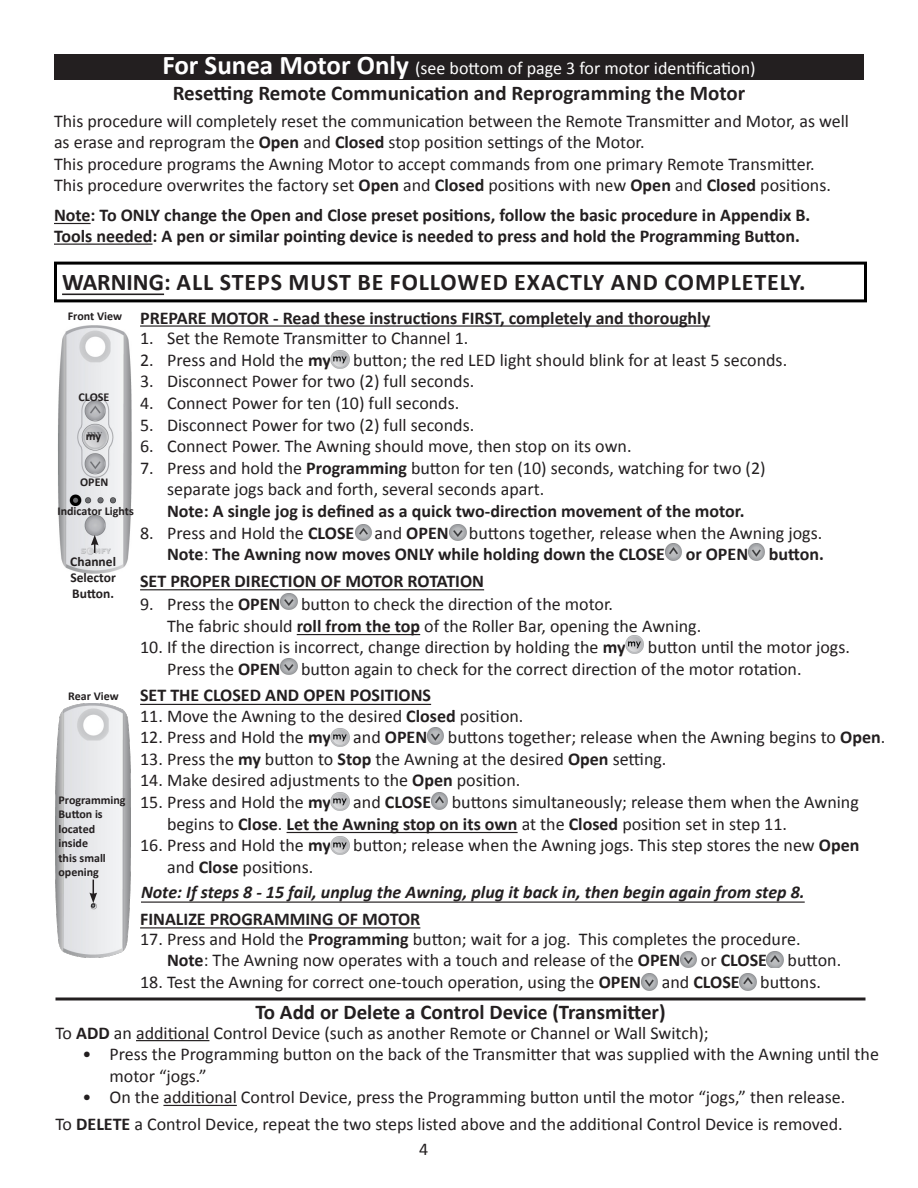
<style>
.page{position:relative;width:918px;height:1188px;background:#fff}
.page>*{position:absolute;margin:0;border:0;box-sizing:border-box;transform-origin:0 0}
.t1{font:700 24px "Calibri";letter-spacing:.04em;color:#231f20}
.Instruction_Header_1{font:700 21px "Calibri";color:#231f20}
.Paragraph_Style_1{font:18px/21.6px "Calibri";color:#231f20}
.t2{font:700 18px/21.6px "Calibri";color:#231f20;text-align:right}
.t3{font:italic 700 18px "Calibri";color:#231f20}
.Paragraph_Style_1-2{font:18px "Calibri";color:#fff}
.Figure_Call_out_text{font:700 13.5px/16.2px "Calibri";color:#231f20;text-align:justify}
.Paragraph_Style_1-3{font:700 12px/14.4px "Calibri";color:#231f20}
.s1{font-weight:700;font-size:27px}
.s2{font-weight:700}
.s3{font-weight:400}
</style>
<div class="page">
<div style="left:54px;top:54px;width:810px;height:25px;background:#231f20"></div>
<hr style="left:54px;top:223px;width:37px;height:1px;background:#231f20">
<hr style="left:54px;top:244px;width:99px;height:1px;background:#231f20">
<hr style="left:136px;top:1040px;width:73px;height:1px;background:#231f20">
<hr style="left:163px;top:1105px;width:74px;height:1px;background:#231f20">
<hr style="left:62px;top:294px;width:102px;height:1px;background:#231f20">
<hr style="left:56px;top:998px;width:810px;height:2px;background:#231f20">
<div style="left:54px;top:262px;width:813px;height:40px;border:3px solid #000"></div>
<img style="left:331px;top:350px;width:18px;height:18px">
<img style="left:665px;top:544px;width:17px;height:16px">
<img style="left:748px;top:544px;width:17px;height:16px">
<hr style="left:297px;top:634px;width:123px;height:1px;background:#231f20">
<img style="left:280px;top:593px;width:17px;height:17px">
<img style="left:626px;top:635px;width:18px;height:18px">
<img style="left:280px;top:658px;width:17px;height:17px">
<hr style="left:287px;top:832px;width:231px;height:1px;background:#231f20">
<img style="left:331px;top:729px;width:18px;height:18px">
<img style="left:427px;top:728px;width:17px;height:16px">
<img style="left:331px;top:792px;width:18px;height:18px">
<img style="left:431px;top:793px;width:17px;height:16px">
<img style="left:331px;top:836px;width:18px;height:18px">
<hr style="left:140px;top:589px;width:344px;height:1px;background:#231f20">
<hr style="left:140px;top:704px;width:291px;height:1px;background:#231f20">
<hr style="left:140px;top:325px;width:570px;height:2px;background:#231f20">
<img style="left:680px;top:951px;width:17px;height:17px">
<img style="left:767px;top:951px;width:17px;height:17px">
<img style="left:641px;top:973px;width:17px;height:17px">
<img style="left:740px;top:974px;width:16px;height:16px">
<hr style="left:140px;top:927px;width:280px;height:1px;background:#231f20">
<hr style="left:141px;top:902px;width:664px;height:1px;background:#231f20">
<img style="left:355px;top:524px;width:17px;height:17px">
<img style="left:450px;top:524px;width:16px;height:17px">
<img style="left:58px;top:325px;width:74px;height:249px">
<img style="left:56px;top:704px;width:75px;height:253px">
<svg style="left:89px;top:880px;width:8px;height:23px"></svg>
<svg style="left:91px;top:535px;width:8px;height:18px"></svg>
<p class="Paragraph_Style_1-2" style="left:162px;top:57px;width:595px"><span class="s1">For Sunea Motor Only</span> (see bottom of page 3 for motor identification)</p>
<p class="Instruction_Header_1" style="left:173px;top:80px;width:574px">Resetting Remote Communication and Reprogramming the Motor</p>
<p class="Paragraph_Style_1" style="left:54px;top:110px;width:797px">This procedure will completely reset the communication between the Remote Transmitter and Motor, as well as erase and reprogram the <span class="s2">Open</span> and <span class="s2">Closed</span> stop position settings of the Motor.</p>
<p class="Paragraph_Style_1" style="left:54px;top:153px;width:762px">This procedure programs the Awning Motor to accept commands from one primary Remote Transmitter.</p>
<p class="Paragraph_Style_1" style="left:54px;top:175px;width:778px">This procedure overwrites the factory set <span class="s2">Open</span> and <span class="s2">Closed</span> positions with new <span class="s2">Open</span> and <span class="s2">Closed</span> positions.</p>
<p class="t2" style="left:54px;top:204px;width:758px">Note: To ONLY change the Open and Close preset positions, follow the basic procedure in Appendix B.</p>
<p class="t2" style="left:54px;top:225px;width:748px">Tools needed: A pen or similar pointing device is needed to press and hold the Programming Button.</p>
<p class="t1" style="left:62px;top:266px;width:745px">WARNING: ALL STEPS MUST BE FOLLOWED EXACTLY AND COMPLETELY.</p>
<p class="Paragraph_Style_1-3" style="left:68px;top:309px;width:56px">Front View</p>
<p class="t2" style="left:140px;top:307px;width:572px">PREPARE MOTOR - Read these instructions FIRST, completely and thoroughly</p>
<p class="Paragraph_Style_1" style="left:140px;top:327px;width:330px">1. Set the Remote Transmitter to Channel 1.</p>
<p class="Paragraph_Style_1" style="left:140px;top:349px;width:649px">2. Press and Hold the <span class="s2">my</span> button; the red LED light should blink for at least 5 seconds.</p>
<p class="Paragraph_Style_1" style="left:140px;top:371px;width:336px">3. Disconnect Power for two (2) full seconds.</p>
<p class="Paragraph_Style_1" style="left:140px;top:392px;width:321px">4. Connect Power for ten (10) full seconds.</p>
<p class="Paragraph_Style_1" style="left:140px;top:414px;width:336px">5. Disconnect Power for two (2) full seconds.</p>
<p class="Paragraph_Style_1" style="left:140px;top:435px;width:493px">6. Connect Power. The Awning should move, then stop on its own.</p>
<p class="Paragraph_Style_1" style="left:167px;top:457px;width:600px;text-indent:-27px">7. Press and hold the <span class="s2">Programming</span> button for ten (10) seconds, watching for two (2) separate jogs back and forth, several seconds apart.<br><span class="s2">Note: A single jog is defined as a quick two-direction movement of the motor.</span></p>
<p class="t2" style="left:140px;top:522px;width:685px"><span class="s3">8. Press and Hold the</span> CLOSE <span class="s3">and</span> OPEN <span class="s3">buttons together, release when the Awning jogs.<br></span>Note<span class="s3">:</span> The Awning now moves ONLY while holding down the CLOSE or OPEN button.</p>
<p class="Paragraph_Style_1" style="left:167px;top:593px;width:536px;text-indent:-27px">9. Press the <span class="s2">OPEN</span> button to check the direction of the motor.<br>The fabric should <span class="s2">roll from the top</span> of the Roller Bar, opening the Awning.</p>
<p class="Paragraph_Style_1" style="left:167px;top:636px;width:684px;text-indent:-27px">10. If the direction is incorrect, change direction by holding the <span class="s2">my</span> button until the motor jogs.<br>Press the <span class="s2">OPEN</span> button again to check for the correct direction of the motor rotation.</p>
<p class="Paragraph_Style_1" style="left:140px;top:705px;width:385px">11. Move the Awning to the desired <span class="s2">Closed</span> position.</p>
<p class="Paragraph_Style_1" style="left:140px;top:726px;width:747px">12. Press and Hold the <span class="s2">my</span> and <span class="s2">OPEN</span> buttons together; release when the Awning begins to <span class="s2">Open</span>.</p>
<p class="Paragraph_Style_1" style="left:140px;top:748px;width:528px">13. Press the <span class="s2">my</span> button to <span class="s2">Stop</span> the Awning at the desired <span class="s2">Open</span> setting.</p>
<p class="Paragraph_Style_1" style="left:140px;top:770px;width:382px">14. Make desired adjustments to the <span class="s2">Open</span> position.</p>
<p class="Paragraph_Style_1" style="left:167px;top:791px;width:693px;text-indent:-27px">15. Press and Hold the <span class="s2">my</span> and <span class="s2">CLOSE</span> buttons simultaneously; release them when the Awning begins to <span class="s2">Close</span>. <span class="s2">Let the Awning stop on its own</span> at the <span class="s2">Closed</span> position set in step 11.</p>
<p class="Paragraph_Style_1" style="left:167px;top:834px;width:694px;text-indent:-27px">16. Press and Hold the <span class="s2">my</span> button; release when the Awning jogs. This step stores the new <span class="s2">Open </span>and <span class="s2">Close</span> positions.</p>
<p class="Paragraph_Style_1-3" style="left:79px;top:390px;width:32px">CLOSE</p>
<p class="Paragraph_Style_1-3" style="left:86px;top:429px;width:17px">my</p>
<p class="Paragraph_Style_1-3" style="left:80px;top:475px;width:30px">OPEN</p>
<p class="Paragraph_Style_1-3" style="left:58px;top:504px;width:78px">Indicator Lights</p>
<p class="Figure_Call_out_text" style="left:70px;top:553px;width:47px">Channel Selector Button.</p>
<p class="t2" style="left:140px;top:570px;width:346px">SET PROPER DIRECTION OF MOTOR ROTATION</p>
<p class="t2" style="left:140px;top:685px;width:293px">SET THE CLOSED AND OPEN POSITIONS</p>
<p class="Paragraph_Style_1-3" style="left:68px;top:688px;width:52px">Rear View</p>
<p class="Paragraph_Style_1-3" style="left:58px;top:793px;width:69px">Programming<br>Button is located inside<br>this small opening</p>
<p class="t3" style="left:141px;top:880px;width:665px">Note: If steps 8 - 15 fail, unplug the Awning, plug it back in, then begin again from step 8.</p>
<p class="t2" style="left:140px;top:908px;width:282px">FINALIZE PROGRAMMING OF MOTOR</p>
<p class="Paragraph_Style_1" style="left:167px;top:928px;width:676px;text-indent:-27px">17. Press and Hold the <span class="s2">Programming</span> button; wait for a jog. This completes the procedure.<br><span class="s2">Note</span>: The Awning now operates with a touch and release of the <span class="s2">OPEN</span> or <span class="s2">CLOSE</span> button.</p>
<p class="Paragraph_Style_1" style="left:140px;top:971px;width:682px">18. Test the Awning for correct one-touch operation, using the <span class="s2">OPEN</span> and <span class="s2">CLOSE</span> buttons.</p>
<p class="Instruction_Header_1" style="left:255px;top:998px;width:412px">To Add or Delete a Control Device (Transmitter)</p>
<p class="Paragraph_Style_1" style="left:56px;top:1022px;width:655px">To <span class="s2">ADD</span> an additional Control Device (such as another Remote or Channel or Wall Switch);</p>
<p class="Paragraph_Style_1" style="left:110px;top:1043px;width:771px;text-indent:-27px">• Press the Programming button on the back of the Transmitter that was supplied with the Awning until the motor “jogs.”</p>
<p class="Paragraph_Style_1" style="left:82px;top:1087px;width:764px">• On the additional Control Device, press the Programming button until the motor “jogs,” then release.</p>
<p class="Paragraph_Style_1" style="left:56px;top:1113px;width:789px">To <span class="s2">DELETE</span> a Control Device, repeat the two steps listed above and the additional Control Device is removed.</p>
<p class="Paragraph_Style_1" style="left:419px;top:1138px;width:11px">4</p>
</div>
